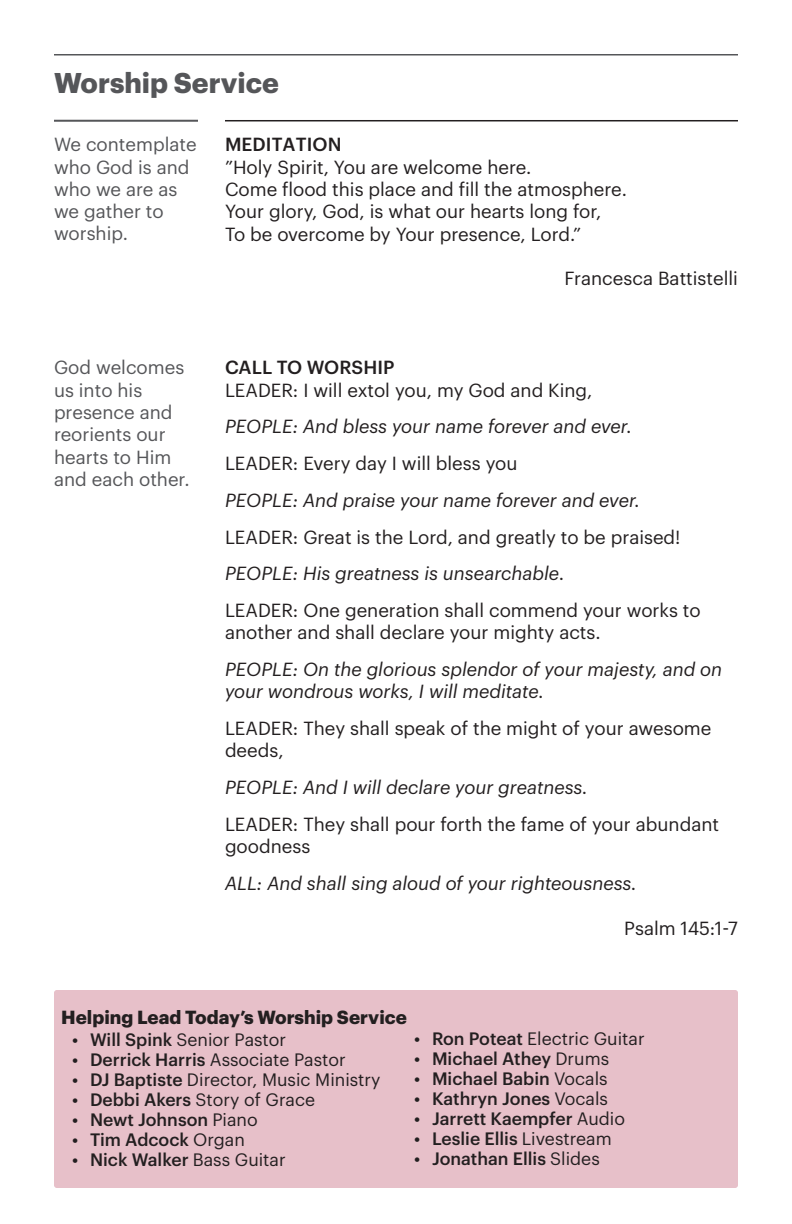
<style>
.page{position:relative;width:792px;height:1224px;background:#fff}
.page>*{position:absolute;margin:0;border:0;box-sizing:border-box;transform-origin:0 0}
.t1{font:700 28px "Graphik";color:#555659}
.t2{font:18.6px/22.4px "Graphik";color:#231f20}
.t3{font:italic 18.6px/22.4px "Graphik";color:#231f20}
.t4{font:18.6px/22.4px "Graphik";color:#555659}
.t5{font:700 18.6px "Graphik";color:#231f20}
.t6{font:500 18.6px "Graphik";letter-spacing:.005em;color:#231f20}
.t7{font:500 17.6px "Graphik";color:#231f20}
.t8{font:17.6px "Graphik";color:#231f20}
.s1{font-weight:500}
.s2{font-weight:400}
</style>
<div class="page">
<hr style="left:54px;top:120px;width:144px;height:2px;background:#555659">
<hr style="left:225px;top:120px;width:513px;height:1px;background:#231f20">
<hr style="left:54px;top:54px;width:684px;height:2px;background:#555659">
<div style="left:54px;top:990px;width:684px;height:198px;background:#e7c0c9;border-radius:3px"></div>
<p class="t1" style="left:54px;top:61px;width:226px">Worship Service</p>
<p class="t4" style="left:54px;top:132px;width:144px">We contemplate who God is and who we are as we gather to worship.</p>
<p class="t6" style="left:225px;top:130px;width:118px">MEDITATION</p>
<p class="t2" style="left:225px;top:154px;width:308px">”Holy Spirit, You are welcome here.</p>
<p class="t2" style="left:225px;top:176px;width:403px">Come flood this place and fill the atmosphere.</p>
<p class="t2" style="left:225px;top:199px;width:378px">Your glory, God, is what our hearts long for,</p>
<p class="t2" style="left:225px;top:221px;width:358px">To be overcome by Your presence, Lord.”</p>
<p class="t2" style="left:564px;top:266px;width:175px">Francesca Battistelli</p>
<p class="t4" style="left:54px;top:355px;width:132px">God welcomes us into his presence and reorients our hearts to Him</p>
<p class="t4" style="left:54px;top:466px;width:137px">and each other.</p>
<p class="t6" style="left:225px;top:354px;width:171px">CALL TO WORSHIP</p>
<p class="t2" style="left:225px;top:377px;width:369px">LEADER: I will extol you, my God and King,</p>
<p class="t3" style="left:225px;top:414px;width:408px">PEOPLE: And bless your name forever and ever.</p>
<p class="t2" style="left:225px;top:451px;width:294px">LEADER: Every day I will bless you</p>
<p class="t3" style="left:225px;top:487px;width:417px">PEOPLE: And praise your name forever and ever.</p>
<p class="t2" style="left:225px;top:524px;width:457px">LEADER: Great is the Lord, and greatly to be praised!</p>
<p class="t3" style="left:225px;top:561px;width:341px">PEOPLE: His greatness is unsearchable.</p>
<p class="t2" style="left:225px;top:598px;width:477px">LEADER: One generation shall commend your works to another and shall declare your mighty acts.</p>
<p class="t3" style="left:225px;top:657px;width:499px">PEOPLE: On the glorious splendor of your majesty, and on your wondrous works, I will meditate.</p>
<p class="t2" style="left:225px;top:716px;width:488px">LEADER: They shall speak of the might of your awesome deeds,</p>
<p class="t3" style="left:225px;top:775px;width:364px">PEOPLE: And I will declare your greatness.</p>
<p class="t2" style="left:225px;top:811px;width:496px">LEADER: They shall pour forth the fame of your abundant goodness</p>
<p class="t3" style="left:225px;top:870px;width:413px">ALL: And shall sing aloud of your righteousness.</p>
<p class="t2" style="left:624px;top:915px;width:115px">Psalm 145:1-7</p>
<p class="t5" style="left:61px;top:1003px;width:347px">Helping Lead Today’s Worship Service</p>
<p class="t8" style="left:72px;top:1027px;width:216px"><span class="s1">• Will Spink</span> Senior Pastor</p>
<p class="t8" style="left:72px;top:1047px;width:275px"><span class="s1">• Derrick Harris</span> Associate Pastor</p>
<p class="t8" style="left:72px;top:1067px;width:310px"><span class="s1">• DJ Baptiste</span> Director, Music Ministry</p>
<p class="t8" style="left:72px;top:1087px;width:245px"><span class="s1">• Debbi Akers</span> Story of Grace</p>
<p class="t7" style="left:72px;top:1107px;width:187px">• Newt Johnson <span class="s2">Piano</span></p>
<p class="t7" style="left:72px;top:1127px;width:174px">• Tim Adcock <span class="s2">Organ</span></p>
<p class="t7" style="left:72px;top:1147px;width:215px">• Nick Walker <span class="s2">Bass Guitar</span></p>
<p class="t8" style="left:414px;top:1026px;width:232px"><span class="s1">• Ron Poteat</span> Electric Guitar</p>
<p class="t7" style="left:414px;top:1046px;width:197px">• Michael Athey <span class="s2">Drums</span></p>
<p class="t7" style="left:414px;top:1066px;width:195px">• Michael Babin <span class="s2">Vocals</span></p>
<p class="t7" style="left:414px;top:1086px;width:196px">• Kathryn Jones <span class="s2">Vocals</span></p>
<p class="t7" style="left:414px;top:1106px;width:213px">• Jarrett Kaempfer <span class="s2">Audio</span></p>
<p class="t7" style="left:414px;top:1126px;width:199px">• Leslie Ellis <span class="s2">Livestream</span></p>
<p class="t7" style="left:414px;top:1146px;width:187px">• Jonathan Ellis <span class="s2">Slides</span></p>
</div>
